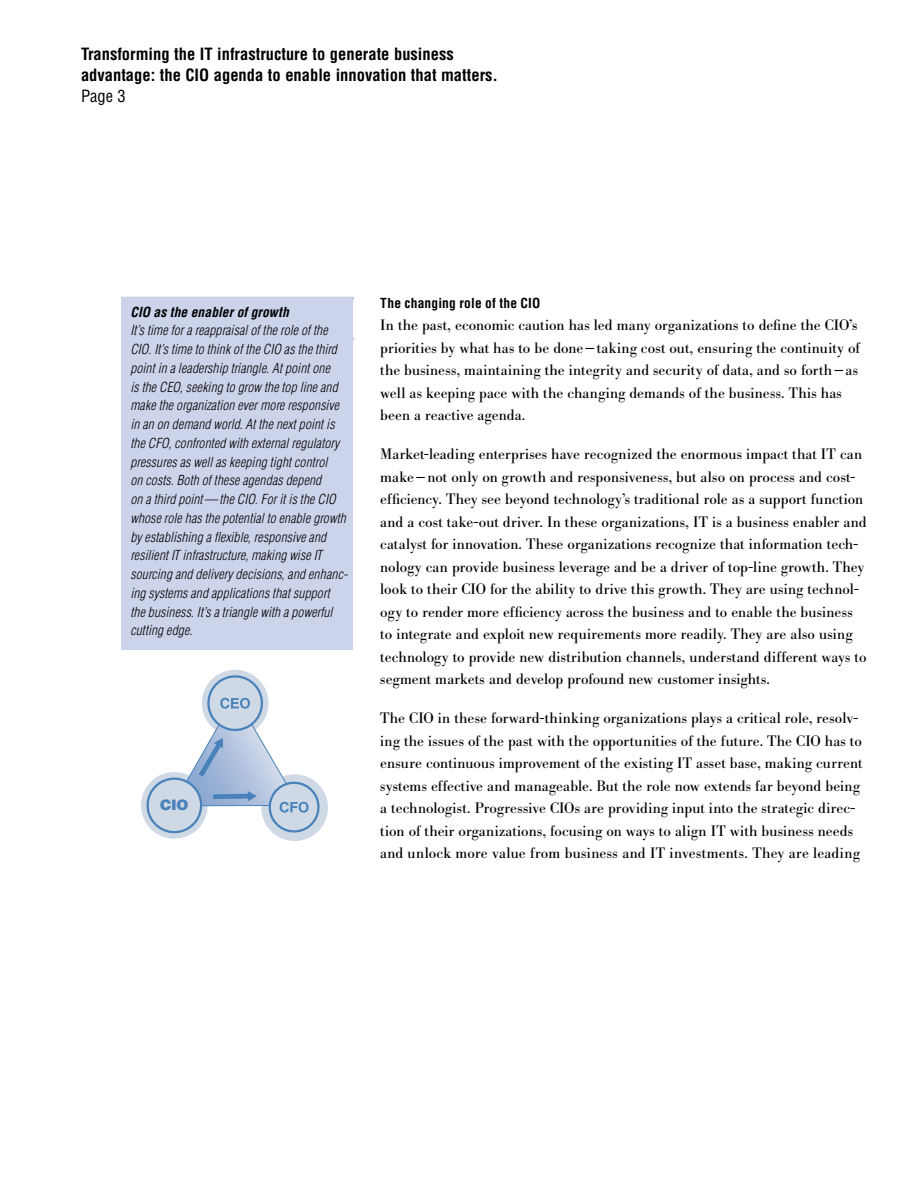
<style>
.page{position:relative;width:918px;height:1188px;background:#fff}
.page>*{position:absolute;margin:0;border:0;box-sizing:border-box;transform-origin:0 0}
.t1{font:700 condensed 16.5px/21px "Helvetica";color:#000}
.t2{font:condensed 16.5px "Helvetica";color:#000}
.t3{font:15px/22.5px "Bodoni Berthold BQ";letter-spacing:.01em;color:#000}
.t4{font:900 14.4px "Helvetica";color:#4982ba}
.t5{font:italic 300 condensed 13.5px/18.8px "Helvetica";letter-spacing:.01em;color:#000}
.t6{font:700 condensed 13.5px "Helvetica";letter-spacing:.015em;color:#000}
.t7{font:italic 700 condensed 13.5px "Helvetica";letter-spacing:.01em;color:#000}
</style>
<div class="page">
<div style="left:122px;top:297px;width:231px;height:352px;background:#ccd4ec"></div>
<svg style="left:141px;top:670px;width:187px;height:171px"></svg>
<p class="t1" style="left:81px;top:44px;width:419px">Transforming the IT infrastructure to generate business advantage: the CIO agenda to enable innovation that matters.</p>
<p class="t2" style="left:81px;top:86px;width:34px">Page</p>
<p class="t7" style="left:130px;top:303px;width:160px">CIO as the enabler of growth</p>
<p class="t5" style="left:130px;top:321px;width:219px">It’s time for a reappraisal of the role of the CIO. It’s time to think of the CIO as the third point in a leadership triangle. At point one<br>is the CEO, seeking to grow the top line and make the organization ever more responsive in an on demand world. At the next point is the CFO, confronted with external regulatory pressures as well as keeping tight control<br>on costs. Both of these agendas depend<br>on a third point — the CIO. For it is the CIO whose role has the potential to enable growth by establishing a flexible, responsive and resilient IT infrastructure, making wise IT sourcing and delivery decisions, and enhanc&shy;ing systems and applications that support<br>the business. It’s a triangle with a powerful cutting edge.</p>
<p class="t6" style="left:208px;top:311px;width:60px">Highlights</p>
<p class="t4" style="left:160px;top:796px;width:30px">CIO</p>
<p class="t6" style="left:380px;top:294px;width:162px">The changing role of the CIO</p>
<p class="t3" style="left:380px;top:314px;width:481px">In the past, economic caution has led many organizations to define the CIO’s priorities by what has to be done—taking cost out, ensuring the continuity of the business, maintaining the integrity and security of data, and so forth—as well as keeping pace with the changing demands of the business. This has been a reactive agenda.</p>
<p class="t3" style="left:380px;top:443px;width:488px">Market-leading enterprises have recognized the enormous impact that IT can make—not only on growth and responsiveness, but also on process and cost&shy;efficiency. They see beyond technology’s traditional role as a support function and a cost take-out driver. In these organizations, IT is a business enabler and catalyst for innovation. These organizations recognize that information tech&shy;nology can provide business leverage and be a driver of top-line growth. They look to their CIO for the ability to drive this growth. They are using technol&shy;ogy to render more efficiency across the business and to enable the business to integrate and exploit new requirements more readily. They are also using technology to provide new distribution channels, understand different ways to segment markets and develop profound new customer insights.</p>
<p class="t3" style="left:380px;top:707px;width:484px">The CIO in these forward-thinking organizations plays a critical role, resolv&shy;ing the issues of the past with the opportunities of the future. The CIO has to ensure continuous improvement of the existing IT asset base, making current systems effective and manageable. But the role now extends far beyond being a technologist. Progressive CIOs are providing input into the strategic direc&shy;tion of their organizations, focusing on ways to align IT with business needs and unlock more value from business and IT investments. They are leading</p>
</div>
